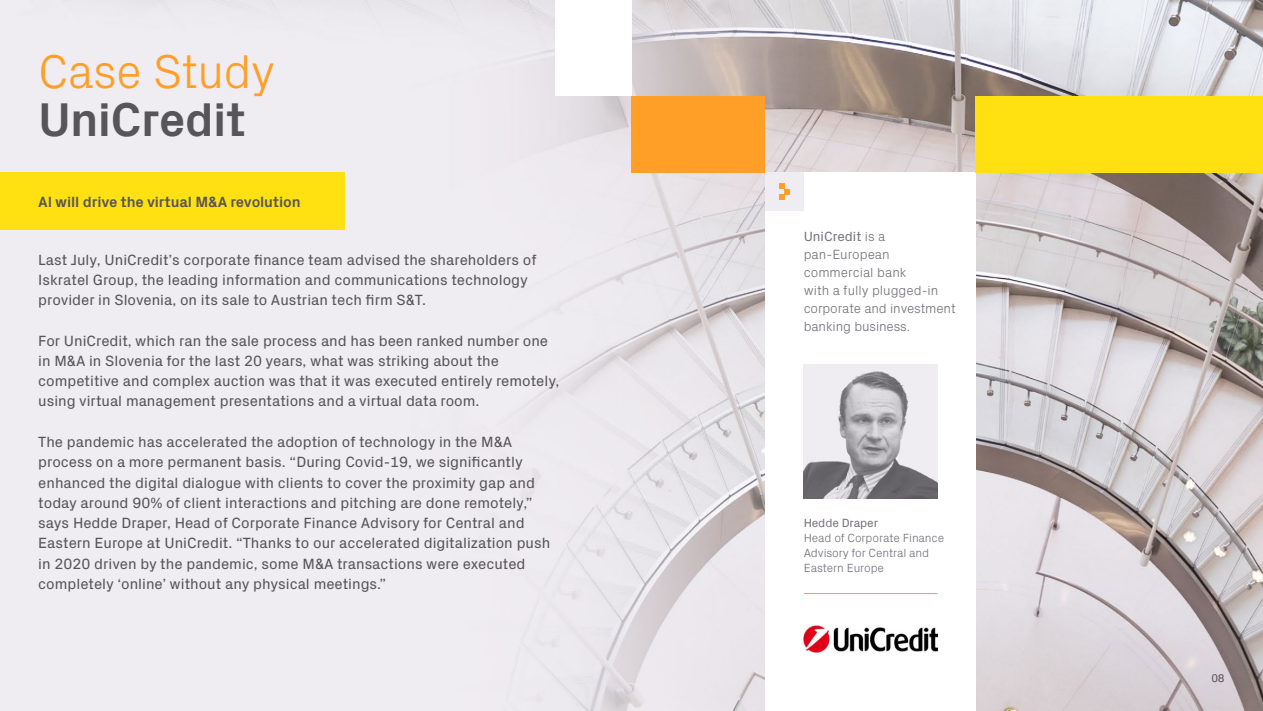
<style>
.page{position:relative;width:1263px;height:711px;background:#fff}
.page>*{position:absolute;margin:0;border:0;box-sizing:border-box;transform-origin:0 0}
.t1{font:300 48px "Px Grotesk";letter-spacing:-.015em;color:#ff9f27}
.t2{font:700 48px "Px Grotesk";letter-spacing:-.015em;color:#575559}
.t3{font:15px/20.2px "Px Grotesk";color:#575559}
.t4{font:700 15px "Px Grotesk";letter-spacing:-.01em;color:#575559}
.t5{font:300 13.5px/18px "Px Grotesk";letter-spacing:-.01em;color:#78737d}
.t6{font:300 12px/15px "Px Grotesk";letter-spacing:-.01em;color:#78737d}
.t7{font:12px "Px Grotesk";letter-spacing:-.01em;color:#78737d}
.t8{font:11.25px "Px Grotesk";color:#575559}
.s1{font-weight:400}
</style>
<div class="page">
<img style="left:0;top:0;width:1263px;height:710px">
<div style="left:765px;top:172px;width:211px;height:538px;background:#fff"></div>
<div style="left:631px;top:96px;width:134px;height:76px;background:#ff9f27"></div>
<div style="left:555px;top:0;width:76px;height:96px;background:#fff"></div>
<div style="left:0;top:172px;width:344px;height:58px;background:#ffe010"></div>
<img style="left:804px;top:364px;width:133px;height:134px">
<hr style="left:804px;top:592px;width:134px;height:1px;background:#ff9f27">
<div style="left:765px;top:172px;width:39px;height:38px;background:#f0edf2"></div>
<svg style="left:779px;top:183px;width:11px;height:17px"></svg>
<img style="left:804px;top:625px;width:134px;height:27px">
<div style="left:976px;top:96px;width:287px;height:76px;background:#ffe010"></div>
<h1 class="t1" style="left:38px;top:36px;width:239px">Case Study</h1>
<h1 class="t2" style="left:38px;top:84px;width:209px">UniCredit</h1>
<p class="t4" style="left:38px;top:190px;width:264px">AI will drive the virtual M&amp;A revolution</p>
<p class="t3" style="left:38px;top:248px;width:500px">Last July, UniCredit’s corporate finance team advised the shareholders of<br>Iskratel Group, the leading information and communications technology provider in Slovenia, on its sale to Austrian tech firm S&amp;T.</p>
<p class="t3" style="left:38px;top:329px;width:523px">For UniCredit, which ran the sale process and has been ranked number one in M&amp;A in Slovenia for the last 20 years, what was striking about the competitive and complex auction was that it was executed entirely remotely, using virtual management presentations and a virtual data room.</p>
<p class="t3" style="left:38px;top:430px;width:513px">The pandemic has accelerated the adoption of technology in the M&amp;A process on a more permanent basis. “During Covid-19, we significantly enhanced the digital dialogue with clients to cover the proximity gap and today around 90% of client interactions and pitching are done remotely,” says Hedde Draper, Head of Corporate Finance Advisory for Central and Eastern Europe at UniCredit. “Thanks to our accelerated digitalization push in 2020 driven by the pandemic, some M&amp;A transactions were executed completely ‘online’ without any physical meetings.”</p>
<p class="t5" style="left:804px;top:226px;width:153px"><span class="s1">UniCredit</span> is a pan-European commercial bank<br>with a fully plugged-in corporate and investment banking business.</p>
<p class="t7" style="left:804px;top:514px;width:76px">Hedde Draper</p>
<p class="t6" style="left:804px;top:529px;width:142px">Head of Corporate Finance<br>Advisory for Central and<br>Eastern Europe</p>
<p class="t8" style="left:1211px;top:669px;width:15px">08</p>
</div>
